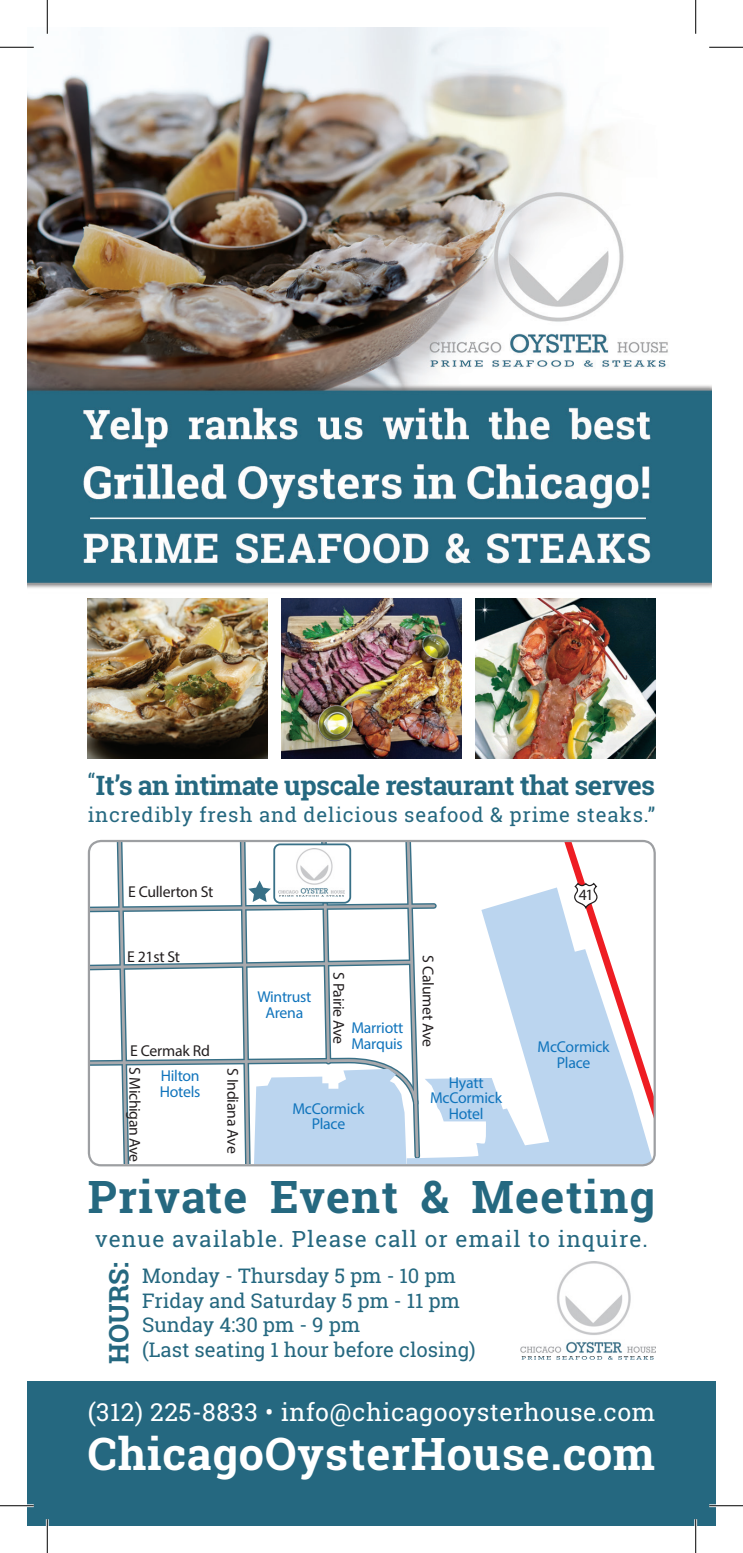
<style>
.page{position:relative;width:743px;height:1553px;background:#fff}
.page>*{position:absolute;margin:0;border:0;box-sizing:border-box;transform-origin:0 0}
.t1{font:700 45px "Roboto Slab";letter-spacing:.015em;color:#fff}
.t2{font:700 45px "Roboto Slab";letter-spacing:.03em;color:#256880}
.t3{font:700 27px "Roboto Slab";letter-spacing:-.02em;color:#256880}
.t4{font:24.75px "Roboto Slab";letter-spacing:.02em;color:#fff}
.t5{font:22.5px "Roboto Slab";letter-spacing:.05em;color:#256880}
.t6{font:20.25px "Roboto Slab";color:#256880}
.t7{font:20.25px "Roboto Slab";letter-spacing:.04em;color:#256880}
.t8{font:15.75px/15.8px "Myriad Pro";letter-spacing:-.015em;color:#1074bc;text-align:center}
.t9{font:15.75px "Myriad Pro";letter-spacing:-.015em;color:#231f20}
</style>
<div class="page">
<img style="left:27px;top:27px;width:684px;height:1326px">
<div style="left:27px;top:1381px;width:689px;height:145px;background:#256880"></div>
<img style="left:88px;top:598px;width:180px;height:160px">
<img style="left:281px;top:598px;width:180px;height:160px">
<img style="left:475px;top:598px;width:180px;height:160px">
<div style="left:89px;top:841px;width:565px;height:324px;background:#fff;border-radius:12px"></div>
<svg style="left:439px;top:889px;width:215px;height:275px"></svg>
<svg style="left:551px;top:841px;width:103px;height:303px"></svg>
<svg style="left:89px;top:841px;width:350px;height:323px"></svg>
<div style="left:274px;top:844px;width:76px;height:58px;background:#fff;border-radius:6px"></div>
<div style="left:273px;top:843px;width:78px;height:60px;border:2px solid #387087;border-radius:6px"></div>
<img style="left:278px;top:848px;width:66px;height:49px">
<img style="left:308px;top:895px;width:36px;height:2px">
<div style="left:88px;top:840px;width:567px;height:326px;border:2px solid #9d9fa2;border-radius:12px"></div>
<img style="left:520px;top:1261px;width:135px;height:99px">
<img style="left:581px;top:1356px;width:72px;height:3px">
<hr style="left:0;top:46px;width:34px;height:3px;background:#fff">
<hr style="left:709px;top:46px;width:33px;height:3px;background:#fff">
<hr style="left:0;top:1504px;width:34px;height:3px;background:#fff">
<hr style="left:709px;top:1504px;width:33px;height:3px;background:#fff">
<hr style="left:46px;top:0;width:3px;height:34px;background:#fff">
<hr style="left:46px;top:1519px;width:3px;height:33px;background:#fff">
<hr style="left:694px;top:0;width:3px;height:34px;background:#fff">
<hr style="left:694px;top:1519px;width:3px;height:33px;background:#fff">
<hr style="left:0;top:47px;width:34px;height:1px;background:#000">
<hr style="left:709px;top:47px;width:33px;height:1px;background:#000">
<hr style="left:0;top:1505px;width:34px;height:1px;background:#000">
<hr style="left:709px;top:1505px;width:33px;height:1px;background:#000">
<hr style="left:47px;top:0;width:1px;height:34px;background:#000">
<hr style="left:47px;top:1519px;width:1px;height:33px;background:#000">
<hr style="left:695px;top:0;width:1px;height:34px;background:#000">
<hr style="left:695px;top:1519px;width:1px;height:33px;background:#000">
<p class="t3" style="left:88px;top:766px;width:569px"><sup>“</sup>It’s an intimate upscale restaurant that serves</p>
<p class="t7" style="left:88px;top:801px;width:569px">incredibly fresh and delicious seafood &amp; prime steaks.”</p>
<p class="t9" style="left:128px;top:881px;width:87px">E Cullerton St</p>
<p class="t9" style="left:578px;top:884px;width:16px">41</p>
<p class="t9" style="left:127px;top:947px;width:55px">E 21st St</p>
<p class="t9" style="left:130px;top:1041px;width:81px">E Cermak Rd</p>
<p class="t8" style="left:257px;top:989px;width:55px">Wintrust<br>Arena</p>
<p class="t9" style="left:348px;top:972px;width:73px;rotate:90deg">S Pairie Ave</p>
<p class="t8" style="left:351px;top:1020px;width:53px;text-align:left">Marriott<br>Marquis</p>
<p class="t9" style="left:437px;top:955px;width:93px;rotate:90deg">S Calumet Ave</p>
<p class="t9" style="left:144px;top:1067px;width:96px;rotate:90deg">S Michigan Ave</p>
<p class="t8" style="left:160px;top:1068px;width:42px;text-align:left">Hilton<br>Hotels</p>
<p class="t9" style="left:242px;top:1068px;width:87px;rotate:90deg">S Indiana Ave</p>
<p class="t8" style="left:292px;top:1100px;width:74px">McCormick<br>Place</p>
<p class="t8" style="left:430px;top:1074px;width:74px">Hyatt<br>McCormick<br>Hotel</p>
<p class="t8" style="left:537px;top:1038px;width:74px">McCormick<br>Place</p>
<p class="t2" style="left:88px;top:1165px;width:569px">Private Event &amp; Meeting</p>
<p class="t5" style="left:95px;top:1223px;width:554px">venue available. Please call or email to inquire.</p>
<p class="t6" style="left:142px;top:1261px;width:315px">Monday - Thursday 5 pm - 10 pm</p>
<p class="t6" style="left:142px;top:1286px;width:319px">Friday and Saturday 5 pm - 11 pm</p>
<p class="t6" style="left:142px;top:1311px;width:219px">Sunday 4:30 pm - 9 pm</p>
<p class="t6" style="left:142px;top:1336px;width:335px">(Last seating 1 hour before closing)</p>
<p class="t4" style="left:88px;top:1394px;width:568px">(312) 225-8833 • info@chicagooysterhouse.com</p>
<p class="t1" style="left:88px;top:1423px;width:569px">ChicagoOysterHouse.com</p>
<p class="t3" style="left:100px;top:1363px;width:103px;rotate:-90deg">HOURS:</p>
</div>
